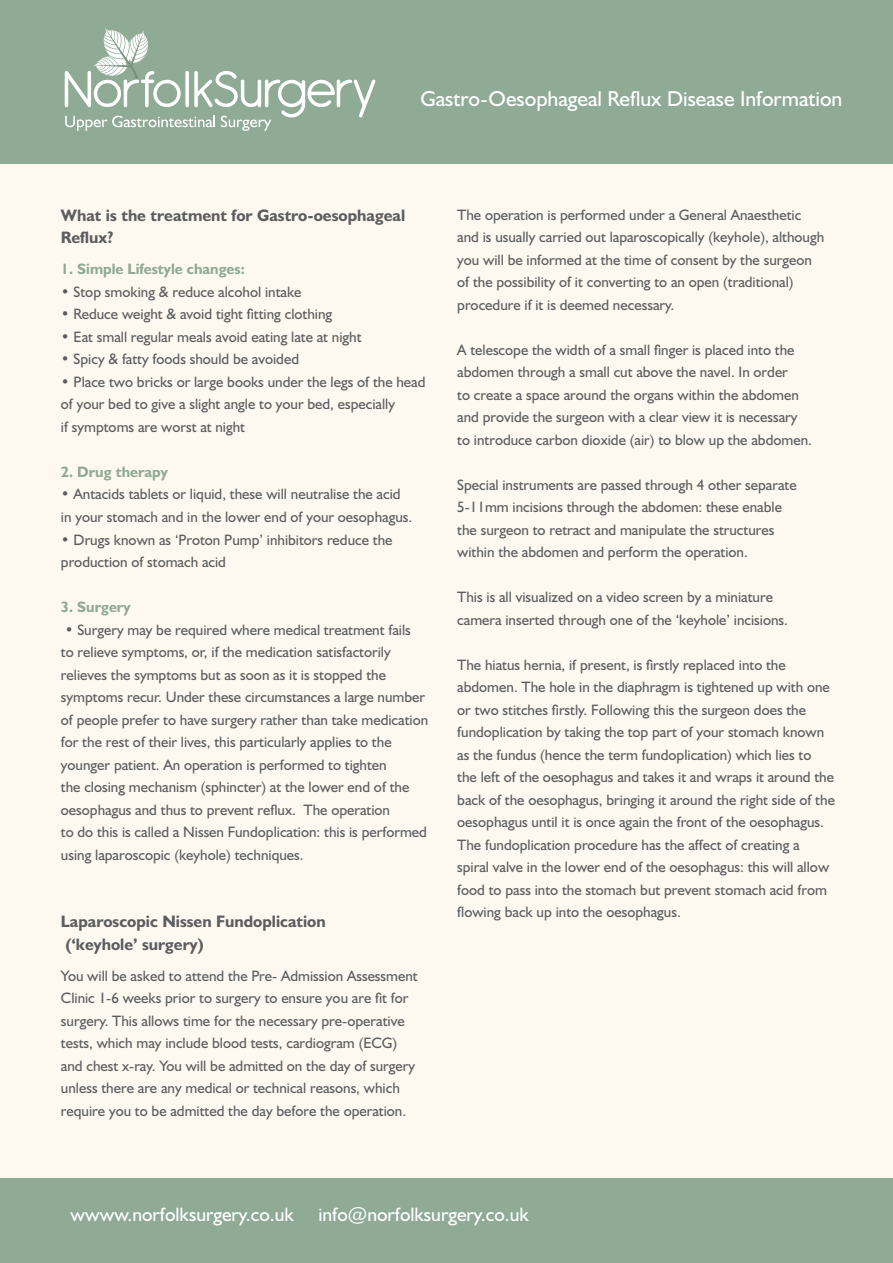
<style>
.page{position:relative;width:893px;height:1263px;background:#fef9f0}
.page>*{position:absolute;margin:0;border:0;box-sizing:border-box;transform-origin:0 0}
.t1{font:21.75px "Humanist 521 BT";color:#fff}
.t2{font:19.5px "Humanist 521 BT";color:#fff}
.t3{font:700 16.65px/22.5px "Humanist 521 BT";color:#5b5d5f}
.t4{font:15.15px/22.5px "Humanist 521 BT";color:#5b5d5f}
.t5{font:700 15.15px "Humanist 521 BT";color:#8faa95}
</style>
<div class="page">
<div style="left:0;top:1179px;width:893px;height:84px;background:#8faa95"></div>
<div style="left:0;top:0;width:893px;height:163px;background:#8faa95"></div>
<svg style="left:65px;top:28px;width:310px;height:103px"></svg>
<p class="t1" style="left:420px;top:85px;width:423px">Gastro-Oesophageal Reflux Disease Information</p>
<p class="t3" style="left:61px;top:204px;width:346px">What is the treatment for Gastro-oesophageal<br>Reflux?</p>
<p class="t5" style="left:61px;top:260px;width:185px">1. Simple Lifestyle changes:</p>
<p class="t4" style="left:61px;top:280px;width:242px">• Stop smoking &amp; reduce alcohol intake</p>
<p class="t4" style="left:61px;top:303px;width:273px">• Reduce weight &amp; avoid tight fitting clothing</p>
<p class="t4" style="left:61px;top:325px;width:302px">• Eat small regular meals avoid eating late at night</p>
<p class="t4" style="left:61px;top:348px;width:240px">• Spicy &amp; fatty foods should be avoided</p>
<p class="t4" style="left:61px;top:370px;width:366px">• Place two bricks or large books under the legs of the head of your bed to give a slight angle to your bed, especially</p>
<p class="t4" style="left:61px;top:415px;width:186px">if symptoms are worst at night</p>
<p class="t5" style="left:61px;top:462px;width:109px">2. Drug therapy</p>
<p class="t4" style="left:61px;top:483px;width:341px">• Antacids tablets or liquid, these will neutralise the acid</p>
<p class="t4" style="left:61px;top:505px;width:353px">in your stomach and in the lower end of your oesophagus.</p>
<p class="t4" style="left:61px;top:528px;width:333px">• Drugs known as ‘Proton Pump’ inhibitors reduce the production of stomach acid</p>
<p class="t5" style="left:61px;top:597px;width:71px">3. Surgery</p>
<p class="t4" style="left:65px;top:618px;width:348px">• Surgery may be required where medical treatment fails</p>
<p class="t4" style="left:61px;top:640px;width:369px">to relieve symptoms, or, if the medication satisfactorily relieves the symptoms but as soon as it is stopped the symptoms recur. Under these circumstances a large number of people prefer to have surgery rather than take medication for the rest of their lives, this particularly applies to the younger patient. An operation is performed to tighten<br>the closing mechanism (sphincter) at the lower end of the oesophagus and thus to prevent reflux. The operation<br>to do this is called a Nissen Fundoplication: this is performed using laparoscopic (keyhole) techniques.</p>
<p class="t3" style="left:61px;top:910px;width:266px">Laparoscopic Nissen Fundoplication</p>
<p class="t3" style="left:65px;top:932px;width:140px">(‘keyhole’ surgery)</p>
<p class="t4" style="left:61px;top:964px;width:358px">You will be asked to attend the Pre- Admission Assessment Clinic 1-6 weeks prior to surgery to ensure you are fit for surgery. This allows time for the necessary pre-operative tests, which may include blood tests, cardiogram (ECG) and chest x-ray. You will be admitted on the day of surgery unless there are any medical or technical reasons, which require you to be admitted the day before the operation.</p>
<p class="t4" style="left:457px;top:203px;width:369px">The operation is performed under a General Anaesthetic and is usually carried out laparoscopically (keyhole), although you will be informed at the time of consent by the surgeon of the possibility of it converting to an open (traditional) procedure if it is deemed necessary.</p>
<p class="t4" style="left:457px;top:338px;width:356px">A telescope the width of a small finger is placed into the abdomen through a small cut above the navel. In order<br>to create a space around the organs within the abdomen and provide the surgeon with a clear view it is necessary to introduce carbon dioxide (air) to blow up the abdomen.</p>
<p class="t4" style="left:457px;top:473px;width:341px">Special instruments are passed through 4 other separate 5-11mm incisions through the abdomen: these enable the surgeon to retract and manipulate the structures within the abdomen and perform the operation.</p>
<p class="t4" style="left:457px;top:586px;width:332px">This is all visualized on a video screen by a miniature camera inserted through one of the ‘keyhole’ incisions.</p>
<p class="t4" style="left:457px;top:653px;width:379px">The hiatus hernia, if present, is firstly replaced into the abdomen. The hole in the diaphragm is tightened up with one or two stitches firstly. Following this the surgeon does the fundoplication by taking the top part of your stomach known as the fundus (hence the term fundoplication) which lies to<br>the left of the oesophagus and takes it and wraps it around the back of the oesophagus, bringing it around the right side of the oesophagus until it is once again the front of the oesophagus.</p>
<p class="t4" style="left:457px;top:833px;width:373px">The fundoplication procedure has the affect of creating a spiral valve in the lower end of the oesophagus: this will allow food to pass into the stomach but prevent stomach acid from flowing back up into the oesophagus.</p>
<p class="t2" style="left:71px;top:1202px;width:225px">wwww.norfolksurgery.co.uk</p>
<p class="t2" style="left:318px;top:1202px;width:212px">info@norfolksurgery.co.uk</p>
</div>
